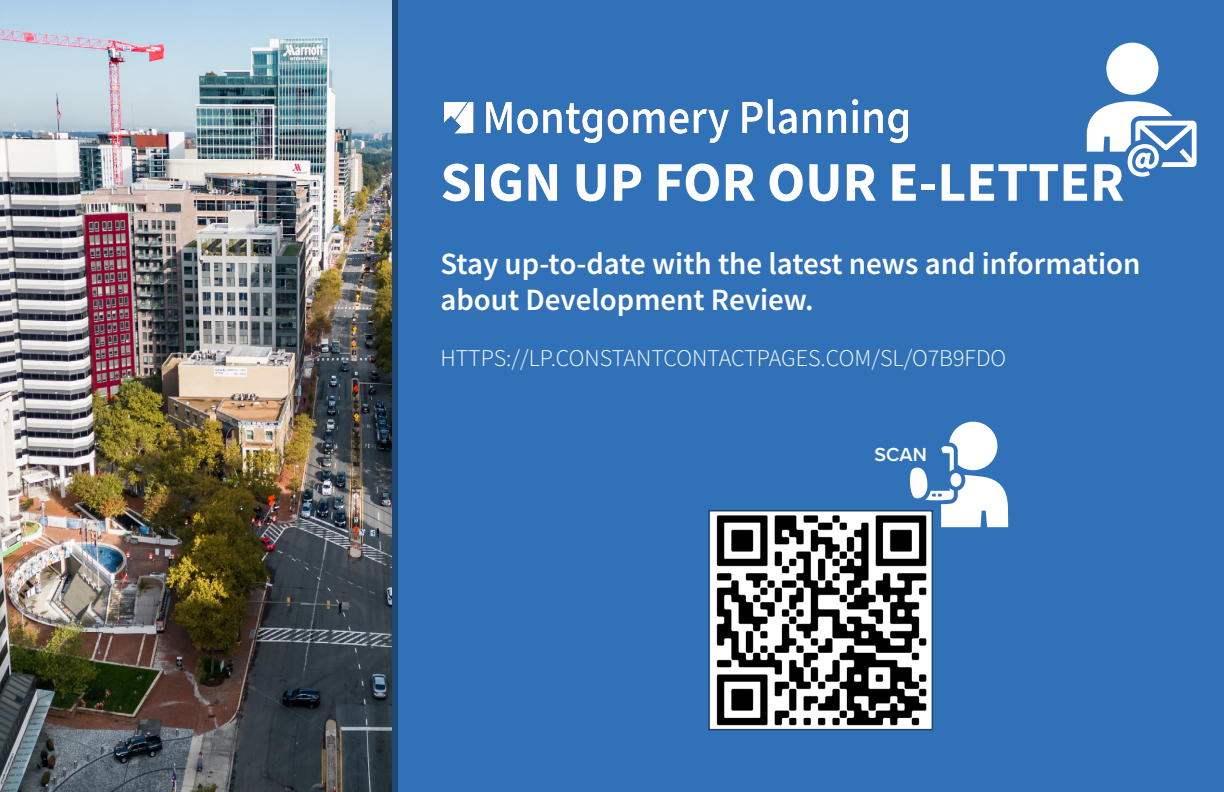
<style>
.page{position:relative;width:1224px;height:792px;background:#3171b8}
.page>*{position:absolute;margin:0;border:0;box-sizing:border-box;transform-origin:0 0}
.t1{font:700 56px "Source Sans Pro";color:#fff}
.t2{font:600 31px/36px "Source Sans Pro";color:#fff}
.t3{font:300 24px "Source Sans Pro";color:#fff}
.t4{font:600 19.6px "Proxima Nova";color:#fff}
</style>
<div class="page">
<img style="left:444px;top:100px;width:464px;height:42px">
<div style="left:1106px;top:43px;width:52px;height:52px;background:#fff;border-radius:50%"></div>
<svg style="left:1087px;top:101px;width:110px;height:76px"></svg>
<img style="left:0;top:0;width:392px;height:792px">
<div style="left:392px;top:0;width:6px;height:792px;background:#204874"></div>
<svg style="left:910px;top:422px;width:98px;height:105px"></svg>
<img style="left:711px;top:513px;width:219px;height:214px">
<div style="left:708px;top:510px;width:225px;height:220px;border:2px solid #22446c"></div>
<p class="t1" style="left:440px;top:144px;width:685px">SIGN UP FOR OUR E-LETTER</p>
<p class="t2" style="left:440px;top:245px;width:702px">Stay up-to-date with the latest news and information about Development Review.</p>
<p class="t3" style="left:440px;top:343px;width:567px">HTTPS://LP.CONSTANTCONTACTPAGES.COM/SL/O7B9FDO</p>
<p class="t4" style="left:875px;top:440px;width:54px">SCAN</p>
</div>
